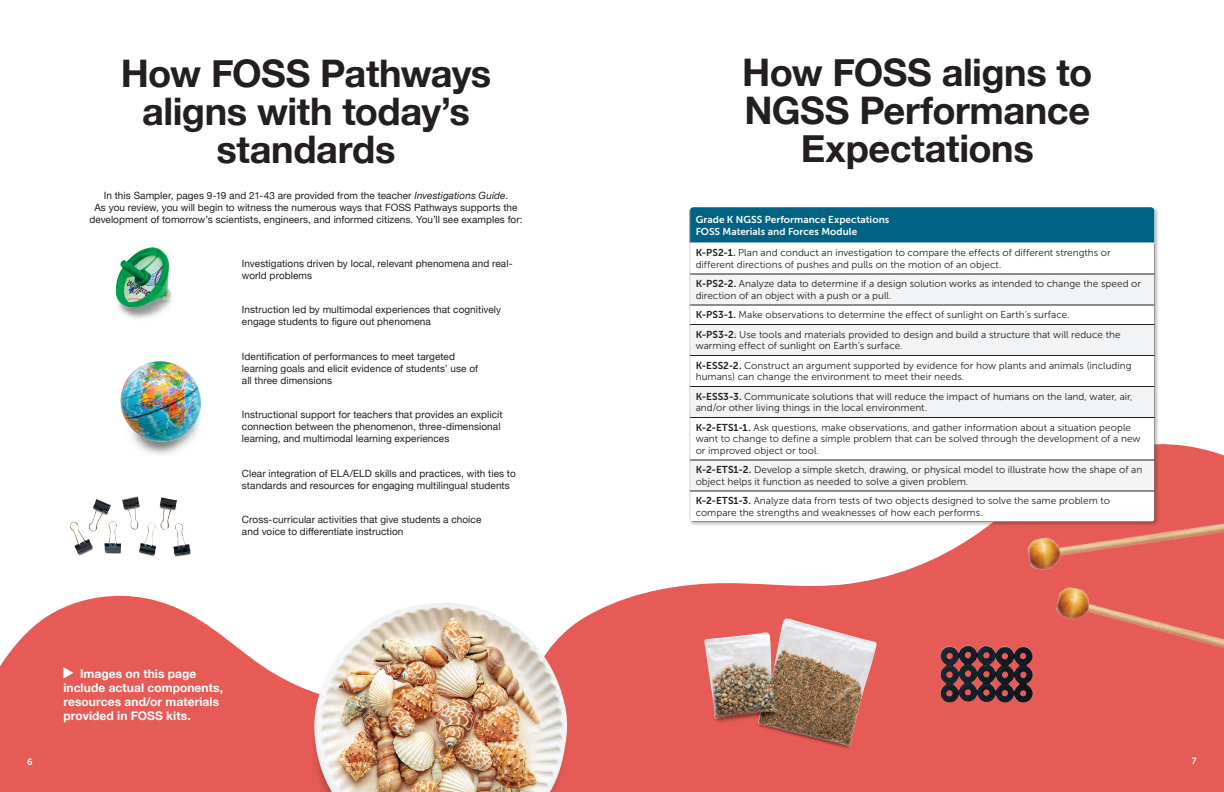
<style>
.page{position:relative;width:1224px;height:792px;background:#fff}
.page>*{position:absolute;margin:0;border:0;box-sizing:border-box;transform-origin:0 0}
.t1{font:700 38px/38px "Helvetica Neue";letter-spacing:-.015em;color:#231f20;text-align:center}
.t2{font:700 12px/14px "Helvetica Neue";letter-spacing:.005em;color:#fff}
.t3{font:10px/11.5px "Museo Sans 300";letter-spacing:.005em;color:#231f20}
.t4{font:10px/12px "Helvetica Neue";letter-spacing:.005em;color:#231f20}
.t5{font:10px/11.5px "Museo Sans 700";letter-spacing:.005em;color:#fff}
.t6{font:9px "Museo Sans 700";color:#fff}
.s1{font-style:italic}
.s2{font-family:"Museo Sans 700"}
</style>
<div class="page">
<svg style="left:623px;top:444px;width:601px;height:348px;fill:#e65b55"></svg>
<svg style="left:0;top:595px;width:623px;height:197px;background:#e9736e"></svg>
<svg style="left:63px;top:667px;width:10px;height:12px"></svg>
<img style="left:1026px;top:506px;width:198px;height:87px">
<img style="left:1050px;top:585px;width:174px;height:91px">
<img style="left:940px;top:646px;width:93px;height:57px">
<div style="left:690px;top:207px;width:465px;height:36px;background:#006385"></div>
<svg style="left:690px;top:244px;width:465px;height:278px"></svg>
<svg style="left:690px;top:275px;width:465px;height:216px;fill:#f2f3f4"></svg>
<hr style="left:1155px;top:243px;width:1px;height:31px;background:#231f20">
<hr style="left:1155px;top:274px;width:1px;height:31px;background:#231f20">
<hr style="left:1155px;top:325px;width:1px;height:30px;background:#231f20">
<svg style="left:1155px;top:305px;width:1px;height:19px"></svg>
<hr style="left:689px;top:207px;width:1px;height:36px;background:#c7c8ca">
<hr style="left:690px;top:274px;width:465px;height:1px;background:#231f20">
<hr style="left:690px;top:305px;width:465px;height:1px;background:#231f20">
<hr style="left:690px;top:324px;width:465px;height:1px;background:#231f20">
<hr style="left:689px;top:243px;width:1px;height:31px;background:#c7c8ca">
<hr style="left:689px;top:274px;width:1px;height:31px;background:#c7c8ca">
<svg style="left:689px;top:305px;width:1px;height:19px"></svg>
<hr style="left:689px;top:324px;width:1px;height:31px;background:#c7c8ca">
<hr style="left:690px;top:355px;width:465px;height:1px;background:#231f20">
<hr style="left:1155px;top:356px;width:1px;height:30px;background:#231f20">
<hr style="left:690px;top:386px;width:465px;height:1px;background:#231f20">
<hr style="left:1155px;top:387px;width:1px;height:30px;background:#231f20">
<hr style="left:690px;top:417px;width:465px;height:1px;background:#231f20">
<hr style="left:1155px;top:418px;width:1px;height:42px;background:#231f20">
<hr style="left:690px;top:460px;width:465px;height:1px;background:#231f20">
<hr style="left:1155px;top:460px;width:1px;height:31px;background:#231f20">
<hr style="left:690px;top:491px;width:465px;height:1px;background:#231f20">
<hr style="left:1155px;top:491px;width:1px;height:31px;background:#231f20">
<hr style="left:689px;top:522px;width:466px;height:1px;background:#231f20">
<hr style="left:689px;top:355px;width:1px;height:31px;background:#c7c8ca">
<hr style="left:689px;top:386px;width:1px;height:31px;background:#c7c8ca">
<hr style="left:689px;top:417px;width:1px;height:43px;background:#c7c8ca">
<hr style="left:689px;top:460px;width:1px;height:31px;background:#c7c8ca">
<hr style="left:689px;top:491px;width:1px;height:31px;background:#c7c8ca">
<img style="left:300px;top:595px;width:280px;height:197px">
<img style="left:697px;top:617px;width:184px;height:137px">
<img style="left:115px;top:247px;width:57px;height:72px">
<img style="left:120px;top:361px;width:81px;height:94px">
<img style="left:70px;top:496px;width:121px;height:61px">
<h1 class="t1" style="left:121px;top:56px;width:372px">How FOSS Pathways aligns with today’s standards</h1>
<p class="t4" style="left:89px;top:190px;width:435px;text-align:center">In this Sampler, pages 9-19 and 21-43 are provided from the teacher <span class="s1">Investigations Guide</span>.<br>As you review, you will begin to witness the numerous ways that FOSS Pathways supports the development of tomorrow’s scientists, engineers, and informed citizens. You’ll see examples for:</p>
<p class="t4" style="left:242px;top:258px;width:272px">Investigations driven by local, relevant phenomena and real&shy;world problems</p>
<p class="t4" style="left:242px;top:304px;width:261px">Instruction led by multimodal experiences that cognitively engage students to figure out phenomena</p>
<p class="t4" style="left:242px;top:351px;width:238px">Identification of performances to meet targeted learning goals and elicit evidence of students’ use of all three dimensions</p>
<p class="t4" style="left:242px;top:409px;width:262px">Instructional support for teachers that provides an explicit connection between the phenomenon, three-dimensional learning, and multimodal learning experiences</p>
<p class="t4" style="left:242px;top:468px;width:275px">Clear integration of ELA/ELD skills and practices, with ties to standards and resources for engaging multilingual students</p>
<p class="t4" style="left:242px;top:514px;width:241px">Cross-curricular activities that give students a choice and voice to differentiate instruction</p>
<p class="t6" style="left:27px;top:756px;width:7px">6</p>
<p class="t2" style="left:63px;top:667px;width:161px;text-indent:17px">Images on this page include actual components, resources and/or materials provided in FOSS kits.</p>
<h1 class="t1" style="left:742px;top:55px;width:352px">How FOSS aligns to<br>NGSS Performance<br>Expectations</h1>
<p class="t5" style="left:696px;top:214px;width:195px">Grade K NGSS Performance Expectations<br>FOSS Materials and Forces Module</p>
<p class="t3" style="left:696px;top:247px;width:417px"><span class="s2">K-PS2-1.</span> Plan and conduct an investigation to compare the effects of different strengths or different directions of pushes and pulls on the motion of an object.</p>
<p class="t3" style="left:696px;top:278px;width:447px"><span class="s2">K-PS2-2.</span> Analyze data to determine if a design solution works as intended to change the speed or direction of an object with a push or a pull.</p>
<p class="t3" style="left:696px;top:305px;width:426px;line-height:19.5px"><span class="s2">K-PS3-1.</span> Make observations to determine the effect of sunlight on Earth’s surface.<br><span class="s2">K-PS3-2.</span> Use tools and materials provided to design and build a structure that will reduce the</p>
<p class="t3" style="left:696px;top:336px;width:437px;line-height:19.5px">warming effect of sunlight on Earth’s surface.<br><span class="s2">K-ESS2-2.</span> Construct an argument supported by evidence for how plants and animals (including</p>
<p class="t3" style="left:696px;top:367px;width:438px;line-height:19.5px">humans) can change the environment to meet their needs.<br><span class="s2">K-ESS3-3.</span> Communicate solutions that will reduce the impact of humans on the land, water, air,</p>
<p class="t3" style="left:696px;top:398px;width:437px;line-height:19.5px">and/or other living things in the local environment.<br><span class="s2">K-2-ETS1-1.</span> Ask questions, make observations, and gather information about a situation people</p>
<p class="t3" style="left:696px;top:433px;width:446px">want to change to define a simple problem that can be solved through the development of a new or improved object or tool.</p>
<p class="t3" style="left:696px;top:464px;width:448px"><span class="s2">K-2-ETS1-2.</span> Develop a simple sketch, drawing, or physical model to illustrate how the shape of an object helps it function as needed to solve a given problem.</p>
<p class="t3" style="left:696px;top:495px;width:416px"><span class="s2">K-2-ETS1-3.</span> Analyze data from tests of two objects designed to solve the same problem to compare the strengths and weaknesses of how each performs.</p>
<p class="t6" style="left:1192px;top:756px;width:6px">7</p>
</div>
